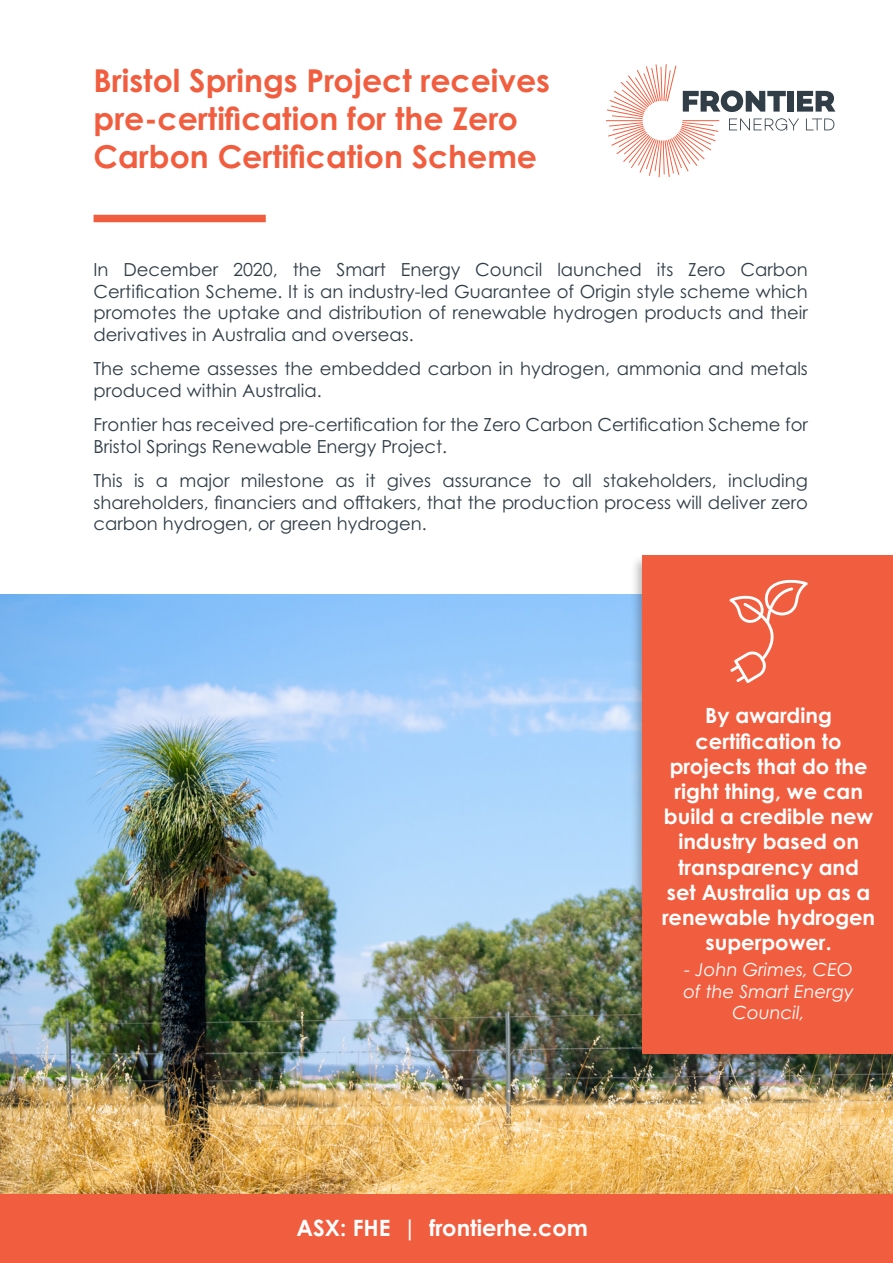
<style>
.page{position:relative;width:893px;height:1263px;background:#fff}
.page>*{position:absolute;margin:0;border:0;box-sizing:border-box;transform-origin:0 0}
.t1{font:700 31.5px/37.8px "Century Gothic Pro";color:#f15e3f}
.t2{font:700 22.5px "Century Gothic Pro";color:#fff}
.Main_text{font:700 21px/25.2px "Century Gothic Pro";color:#fff;text-align:center}
.t3{font:18px/21.6px "Century Gothic Pro";color:#303d47;text-align:justify}
.Main_text-2{font:italic 18px/21.6px "Century Gothic Pro";color:#fff;text-align:center}
</style>
<div class="page">
<img style="left:0;top:594px;width:893px;height:601px">
<svg style="left:606px;top:64px;width:229px;height:113px"></svg>
<div style="left:94px;top:215px;width:172px;height:7px;background:#f15e3f"></div>
<div style="left:0;top:1195px;width:893px;height:68px;background:#f15e3f"></div>
<div style="left:631px;top:555px;width:262px;height:515px;background:#231f20;opacity:.3"></div>
<div style="left:642px;top:555px;width:251px;height:498px;background:#f15e3f"></div>
<svg style="left:729px;top:580px;width:79px;height:103px"></svg>
<p class="t1" style="left:94px;top:61px;width:458px">Bristol Springs Project receives pre-certification for the Zero<br>Carbon Certification Scheme</p>
<p class="t3" style="left:94px;top:259px;width:716px">In December 2020, the Smart Energy Council launched its Zero Carbon Certification Scheme. It is an industry-led Guarantee of Origin style scheme which promotes the uptake and distribution of renewable hydrogen products and their derivatives in Australia and overseas.</p>
<p class="t3" style="left:94px;top:358px;width:716px">The scheme assesses the embedded carbon in hydrogen, ammonia and metals produced within Australia.</p>
<p class="t3" style="left:94px;top:414px;width:716px">Frontier has received pre-certification for the Zero Carbon Certification Scheme for<br>Bristol Springs Renewable Energy Project.</p>
<p class="t3" style="left:94px;top:470px;width:716px">This is a major milestone as it gives assurance to all stakeholders, including shareholders, financiers and offtakers, that the production process will deliver zero carbon hydrogen, or green hydrogen.</p>
<p class="Main_text" style="left:662px;top:703px;width:215px">By awarding certification to projects that do the right thing, we can build a credible new industry based on transparency and set Australia up as a renewable hydrogen superpower.</p>
<p class="Main_text-2" style="left:683px;top:958px;width:172px">- John Grimes, CEO of the Smart Energy<br>Council,</p>
<p class="t2" style="left:296px;top:1214px;width:293px">ASX: FHE | frontierhe.com</p>
</div>
